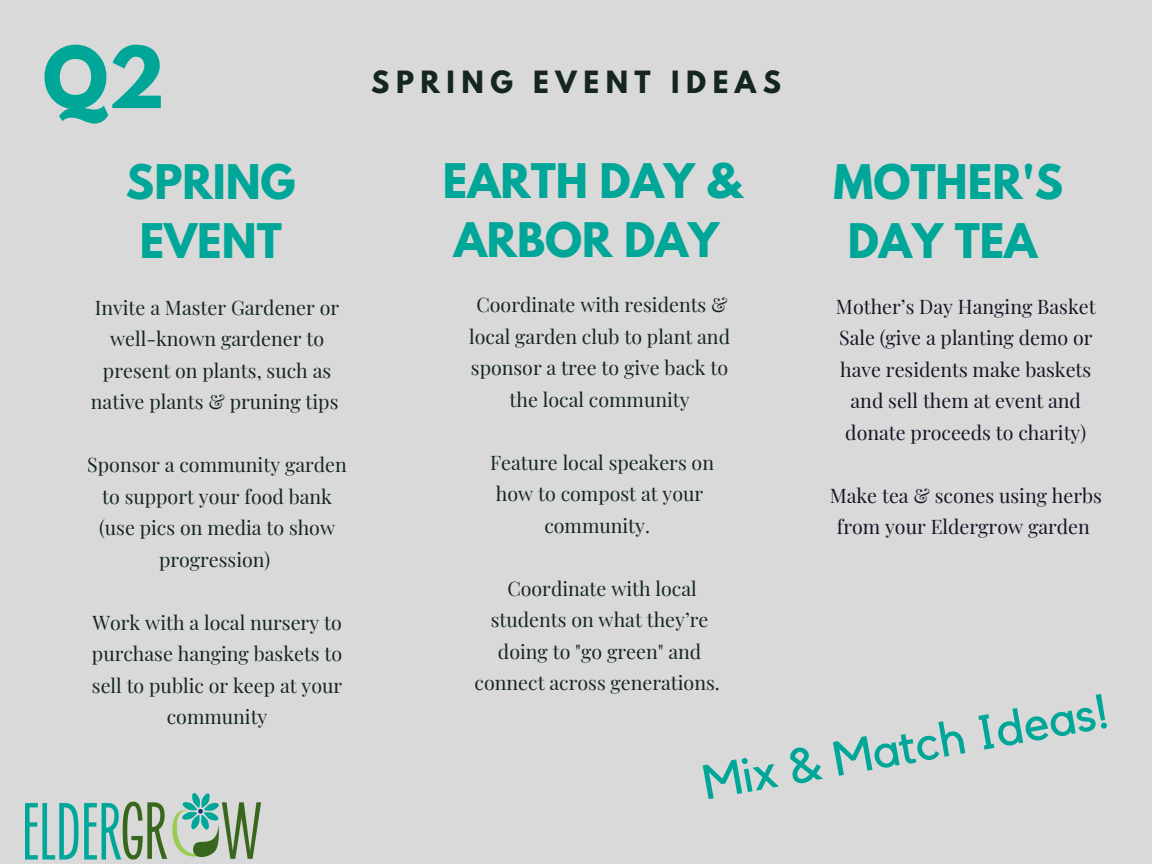
<style>
.page{position:relative;width:1152px;height:864px;background:#d9d9d9}
.page>*{position:absolute;margin:0;border:0;box-sizing:border-box;transform-origin:0 0}
.t1{font:700 75.45px "League Spartan";color:#00a698}
.t2{font:48.3px "Kollektif";color:#00a698}
.t3{font:700 42.3px/58.5px "League Spartan";color:#00a698;text-align:center}
.t4{font:700 27.15px "League Spartan";letter-spacing:.24em;color:#152620}
.t5{font:19.65px/31.5px "Playfair Display";color:#152620;text-align:center}
.t6{font:19.65px/31.5px "Playfair Display";color:#171426;text-align:center}
</style>
<div class="page">
<img style="left:26px;top:793px;width:235px;height:67px">
<h1 class="t1" style="left:43px;top:40px;width:124px">Q2</h1>
<h3 class="t3" style="left:126px;top:158px;width:171px">SPRING<br>EVENT</h3>
<p class="t5" style="left:91px;top:291px;width:250px">Invite a Master Gardener or well-known gardener to present on plants, such as native plants &amp; pruning tips</p>
<p class="t5" style="left:87px;top:448px;width:261px">Sponsor a community garden to support your food bank (use pics on media to show progression)</p>
<p class="t5" style="left:92px;top:606px;width:252px">Work with a local nursery to purchase hanging baskets to sell to public or keep at your community</p>
<h3 class="t4" style="left:371px;top:69px;width:411px">SPRING EVENT IDEAS</h3>
<h3 class="t3" style="left:443px;top:157px;width:300px;text-align:left">EARTH DAY &amp;<br>ARBOR DAY</h3>
<p class="t5" style="left:469px;top:289px;width:262px">Coordinate with residents &amp; local garden club to plant and sponsor a tree to give back to the local community</p>
<p class="t5" style="left:490px;top:446px;width:226px">Feature local speakers on how to compost at your community.</p>
<h3 class="t3" style="left:834px;top:158px;width:231px">MOTHER'S<br>DAY TEA</h3>
<p class="t6" style="left:836px;top:290px;width:261px">Mother’s Day Hanging Basket<br>Sale (give a planting demo or have residents make baskets and sell them at event and donate proceeds to charity)</p>
<p class="t6" style="left:830px;top:479px;width:274px">Make tea &amp; scones using herbs from your Eldergrow garden</p>
<p class="t5" style="left:475px;top:572px;width:247px">Coordinate with local students on what they’re doing to "go green" and connect across generations.</p>
<h2 class="t2" style="left:699px;top:761px;width:413px;rotate:-10deg">Mix &amp; Match Ideas!</h2>
</div>
